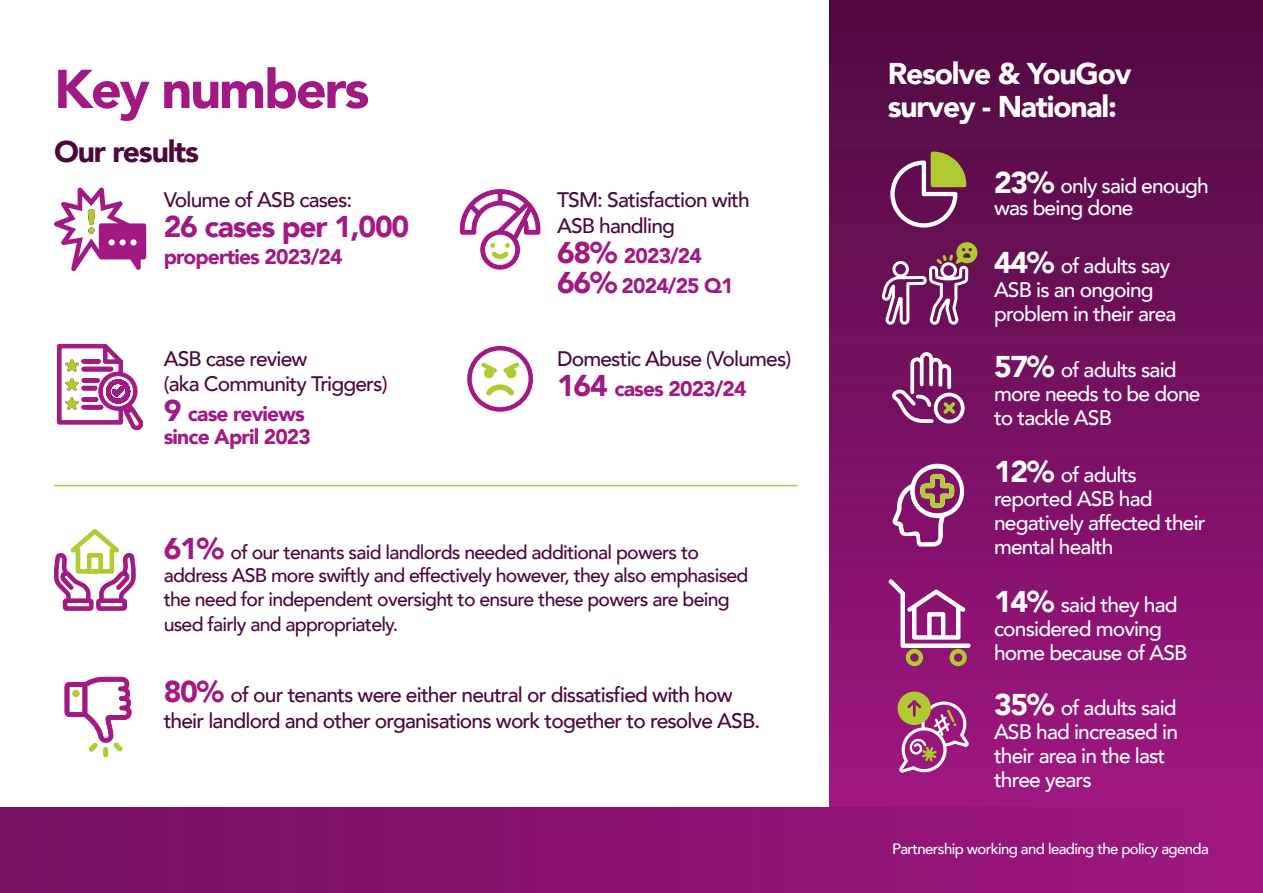
<style>
.page{position:relative;width:1263px;height:893px;background:#fff}
.page>*{position:absolute;margin:0;border:0;box-sizing:border-box;transform-origin:0 0}
.t1{font:900 54px "Avenir";letter-spacing:-.04em;color:#a31984}
.t2{font:900 30px/33px "Avenir";letter-spacing:-.04em;color:#fff}
.t3{font:900 30px "Avenir";letter-spacing:-.04em;color:#a31984}
.t4{font:900 30px "Avenir";letter-spacing:-.04em;color:#4c083c}
.t5{font:500 21px/24px "Avenir";letter-spacing:-.04em;color:#fff}
.t6{font:500 21px/25.2px "Avenir";letter-spacing:-.04em;color:#4c083c}
.t7{font:900 21px/22.5px "Avenir";letter-spacing:-.04em;color:#a31984}
.t8{font:500 19.5px/23.4px "Avenir";letter-spacing:-.04em;color:#4c083c}
.t9{font:500 15px "Avenir";letter-spacing:-.04em;color:#fff}
.s1{font-size:30px}
.s2{font-weight:900;font-size:30px;color:#a31984}
.s3{font-weight:900;color:#a31984}
.s4{font-weight:900;font-size:30px}
</style>
<div class="page">
<div style="left:829px;top:0;width:434px;height:879px;background:linear-gradient(to bottom,#4f0a40,#a71788)"></div>
<div style="left:0;top:807px;width:1263px;height:86px;background:linear-gradient(to right,#760f61,#9f1781)"></div>
<svg style="left:54px;top:187px;width:92px;height:85px"></svg>
<svg style="left:459px;top:188px;width:82px;height:83px"></svg>
<div style="left:504px;top:242px;width:6px;height:7px;border:1px solid #fff;border-radius:50%"></div>
<svg style="left:57px;top:344px;width:87px;height:87px"></svg>
<svg style="left:466px;top:345px;width:68px;height:68px"></svg>
<hr style="left:54px;top:485px;width:743px;height:1px;background:#afcb30">
<svg style="left:54px;top:529px;width:82px;height:82px"></svg>
<svg style="left:65px;top:677px;width:66px;height:80px"></svg>
<svg style="left:890px;top:151px;width:77px;height:77px;background:#875264"></svg>
<svg style="left:880px;top:242px;width:97px;height:84px;background:#8b4777"></svg>
<svg style="left:892px;top:352px;width:73px;height:72px"></svg>
<svg style="left:891px;top:461px;width:83px;height:86px;background:#9b4881"></svg>
<svg style="left:887px;top:578px;width:84px;height:89px"></svg>
<svg style="left:897px;top:692px;width:72px;height:81px;background:#ad5b86"></svg>
<p class="t1" style="left:54px;top:43px;width:317px">Key numbers</p>
<p class="t4" style="left:54px;top:126px;width:147px">Our results</p>
<p class="t6" style="left:164px;top:186px;width:190px">Volume of ASB cases:</p>
<p class="t3" style="left:164px;top:201px;width:247px">26 cases per 1,000</p>
<p class="t7" style="left:164px;top:245px;width:180px">properties 2023/24</p>
<p class="t6" style="left:164px;top:345px;width:225px">ASB case review<br>(aka Community Triggers)</p>
<p class="t7" style="left:164px;top:402px;width:149px"><span class="s1">9</span> case reviews since April 2023</p>
<p class="t6" style="left:557px;top:186px;width:194px">TSM: Satisfaction with<br>ASB handling</p>
<p class="t7" style="left:557px;top:243px;width:146px"><span class="s1">68%</span> 2023/24</p>
<p class="t7" style="left:557px;top:273px;width:178px"><span class="s1">66%</span> 2024/25 Q1</p>
<p class="t6" style="left:557px;top:343px;width:236px;line-height:30px">Domestic Abuse (Volumes)<br><span class="s2">164</span> <span class="s3">cases 2023/24</span></p>
<p class="t8" style="left:164px;top:539px;width:586px"><span class="s2">61%</span> of our tenants said landlords needed additional powers to address ASB more swiftly and effectively however, they also emphasised the need for independent oversight to ensure these powers are being</p>
<p class="t8" style="left:164px;top:611px;width:236px">used fairly and appropriately.</p>
<p class="t6" style="left:164px;top:681px;width:598px"><span class="s2">80%</span> of our tenants were either neutral or dissatisfied with how their landlord and other organisations work together to resolve ASB.</p>
<p class="t2" style="left:888px;top:56px;width:245px">Resolve &amp; YouGov survey - National:</p>
<p class="t5" style="left:994px;top:173px;width:216px;line-height:22.5px"><span class="s4">23%</span> only said enough was being done</p>
<p class="t5" style="left:994px;top:252px;width:184px"><span class="s4">44%</span> of adults say<br>ASB is an ongoing problem in their area</p>
<p class="t5" style="left:994px;top:357px;width:208px"><span class="s4">57%</span> of adults said more needs to be done to tackle ASB</p>
<p class="t5" style="left:994px;top:461px;width:213px"><span class="s4">12%</span> of adults reported ASB had negatively affected their mental health</p>
<p class="t5" style="left:994px;top:591px;width:195px"><span class="s4">14%</span> said they had considered moving home because of ASB</p>
<p class="t5" style="left:994px;top:695px;width:186px"><span class="s4">35%</span> of adults said<br>ASB had increased in their area in the last three years</p>
<p class="t9" style="left:892px;top:836px;width:318px">Partnership working and leading the policy agenda</p>
</div>
